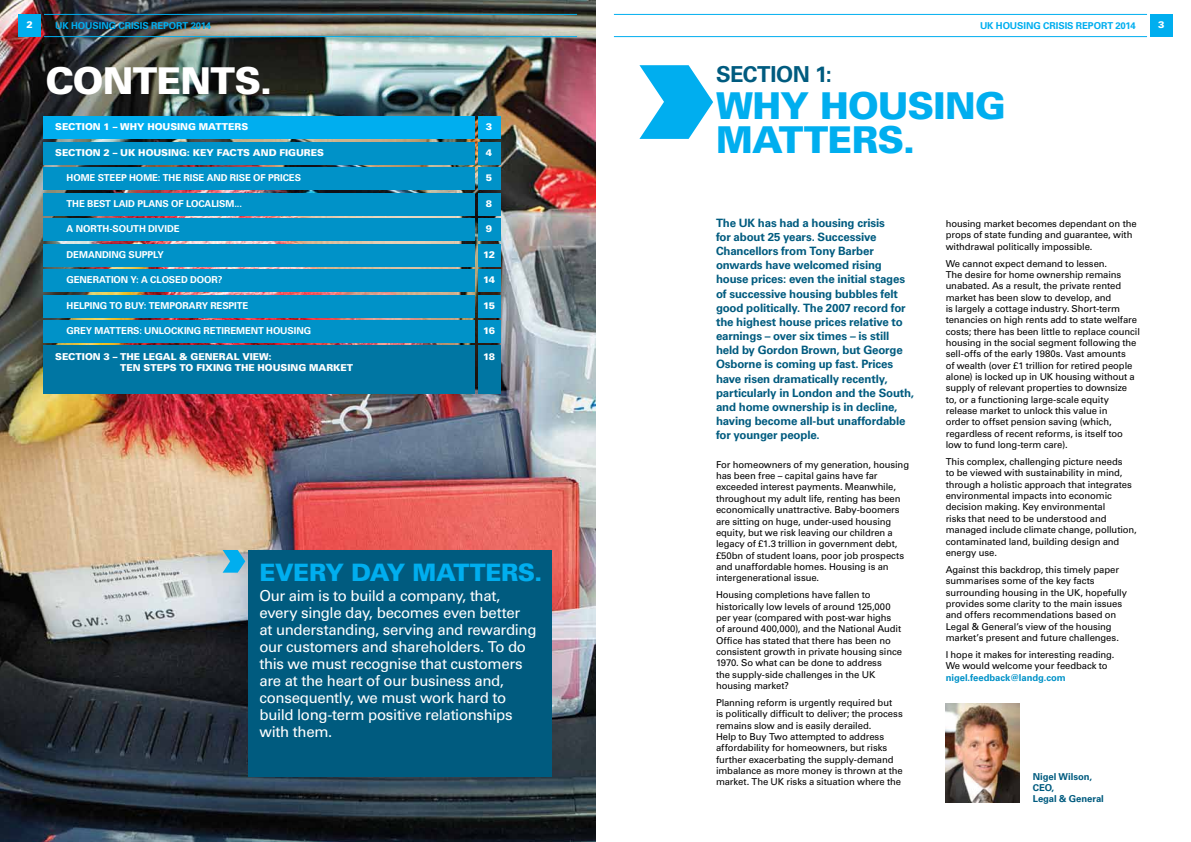
<style>
.page{position:relative;width:1191px;height:842px;background:#fff}
.page>*{position:absolute;margin:0;border:0;box-sizing:border-box;transform-origin:0 0}
.t1{font:900 37px/34px "Univers LT";letter-spacing:-.02em;color:#00aeef}
.t2{font:900 37px "Univers LT";color:#fff}
.t3{font:900 24px "Univers LT";letter-spacing:-.02em;color:#00aeef}
.t4{font:700 22px "Univers LT";color:#005b7f}
.t5{font:15px/17px "Univers LT";letter-spacing:-.025em;color:#fff}
.t6{font:700 11.5px/14.2px "Univers LT";letter-spacing:-.015em;color:#005b7f}
.t7{font:9.5px/11.3px "Univers LT";letter-spacing:-.01em;color:#000}
.t8{font:700 9.5px "Univers LT";letter-spacing:-.005em;color:#fff}
.t9{font:900 9.5px/11.3px "Univers LT";letter-spacing:-.005em;color:#fff}
.t10{font:700 9.5px "Univers LT";letter-spacing:-.01em;color:#00aeef}
.t11{font:700 9.5px/11.3px "Univers LT";letter-spacing:-.005em;color:#005b7f}
.t12{font:700 9.5px "Univers LT";letter-spacing:-.005em;color:#0092c8}
</style>
<div class="page">
<img style="left:0;top:0;width:595px;height:842px">
<div style="left:44px;top:116px;width:431px;height:23px;background:#00aeef"></div>
<div style="left:44px;top:142px;width:431px;height:22px;background:#0092c8"></div>
<div style="left:44px;top:167px;width:431px;height:23px;background:#0092c8"></div>
<div style="left:44px;top:193px;width:431px;height:22px;background:#0092c8"></div>
<div style="left:44px;top:218px;width:431px;height:23px;background:#0092c8"></div>
<div style="left:44px;top:244px;width:431px;height:22px;background:#0092c8"></div>
<div style="left:44px;top:269px;width:431px;height:23px;background:#0092c8"></div>
<div style="left:44px;top:295px;width:431px;height:22px;background:#0092c8"></div>
<div style="left:44px;top:320px;width:431px;height:23px;background:#0092c8"></div>
<div style="left:44px;top:346px;width:431px;height:48px;background:#0076a3"></div>
<div style="left:478px;top:116px;width:22px;height:23px;background:#00aeef"></div>
<div style="left:478px;top:142px;width:22px;height:22px;background:#0092c8"></div>
<div style="left:478px;top:167px;width:22px;height:23px;background:#0092c8"></div>
<div style="left:478px;top:193px;width:22px;height:22px;background:#0092c8"></div>
<div style="left:478px;top:218px;width:22px;height:23px;background:#0092c8"></div>
<div style="left:478px;top:244px;width:22px;height:22px;background:#0092c8"></div>
<div style="left:478px;top:269px;width:22px;height:23px;background:#0092c8"></div>
<div style="left:478px;top:295px;width:22px;height:22px;background:#0092c8"></div>
<div style="left:478px;top:320px;width:22px;height:23px;background:#0092c8"></div>
<div style="left:478px;top:346px;width:22px;height:48px;background:#0076a3"></div>
<svg style="left:639px;top:65px;width:74px;height:74px"></svg>
<img style="left:945px;top:703px;width:74px;height:99px">
<div style="left:248px;top:550px;width:303px;height:227px;background:#005b7f"></div>
<svg style="left:223px;top:550px;width:22px;height:23px"></svg>
<div style="left:1149px;top:14px;width:23px;height:23px;background:#00aeef"></div>
<div style="left:18px;top:14px;width:23px;height:23px;background:#00aeef"></div>
<hr style="left:614px;top:14px;width:533px;height:1px;background:#00aeef">
<hr style="left:44px;top:36px;width:533px;height:1px;background:#00aeef">
<hr style="left:44px;top:14px;width:533px;height:1px;background:#00aeef">
<hr style="left:614px;top:36px;width:533px;height:1px;background:#00aeef">
<p class="t9" style="left:27px;top:19px;width:8px">2</p>
<p class="t10" style="left:55px;top:20px;width:70px">UK HOUSING crisis</p>
<p class="t10" style="left:151px;top:20px;width:8px">report</p>
<p class="t10" style="left:191px;top:20px;width:22px">2014</p>
<p class="t10" style="left:980px;top:20px;width:70px">UK HOUSING crisis</p>
<p class="t10" style="left:1075px;top:20px;width:8px">report</p>
<p class="t10" style="left:1115px;top:20px;width:22px">2014</p>
<p class="t9" style="left:1158px;top:19px;width:8px">3</p>
<h1 class="t2" style="left:45px;top:57px;width:228px">CONTE NTS.</h1>
<p class="t9" style="left:55px;top:121px;width:15px">SECT</p>
<p class="t9" style="left:82px;top:121px;width:134px">ION 1 – WHY HOUSING MATTER</p>
<p class="t9" style="left:241px;top:121px;width:8px">S</p>
<p class="t9" style="left:55px;top:147px;width:15px">SECT</p>
<p class="t9" style="left:82px;top:147px;width:149px">ION 2 – UK HOUSING: KEY FACT</p>
<p class="t9" style="left:243px;top:147px;width:82px">S AND FIGURES</p>
<p class="t8" style="left:67px;top:172px;width:236px">HOME STEEP HOME: THE RISE AND RISE OF PRICES</p>
<p class="t8" style="left:67px;top:198px;width:177px">THE BEST LAID PLANS OF LOCALISM...</p>
<p class="t8" style="left:67px;top:223px;width:114px">A NORTH-SOUTH DIVIDE</p>
<p class="t8" style="left:67px;top:249px;width:99px">DEMANDING SUPPLY</p>
<p class="t8" style="left:67px;top:274px;width:157px">GENERATION Y: A CLOSED DOOR?</p>
<p class="t8" style="left:67px;top:300px;width:183px">HELPING TO BUY: TEMPORARY RESPITE</p>
<p class="t8" style="left:67px;top:326px;width:246px">GREY MATTERS: UNLOCKING RETIREMENT HOUSING</p>
<p class="t9" style="left:55px;top:351px;width:15px">SECT</p>
<p class="t9" style="left:120px;top:351px;width:153px;text-indent:-38px">ION 3 – THE LEGAL &amp; GENERAL VIEW:<br>TE N STEP</p>
<p class="t9" style="left:170px;top:362px;width:178px">S TO FIXING THE HOUSING MARKET</p>
<p class="t9" style="left:486px;top:121px;width:8px">3</p>
<p class="t9" style="left:486px;top:147px;width:8px">4</p>
<p class="t9" style="left:486px;top:172px;width:8px">5</p>
<p class="t9" style="left:486px;top:198px;width:8px">8</p>
<p class="t9" style="left:486px;top:223px;width:8px">9</p>
<p class="t9" style="left:483px;top:249px;width:14px">12</p>
<p class="t9" style="left:483px;top:274px;width:14px">14</p>
<p class="t9" style="left:483px;top:300px;width:14px">15</p>
<p class="t9" style="left:483px;top:325px;width:14px">16</p>
<p class="t9" style="left:483px;top:351px;width:14px">18</p>
<h2 class="t3" style="left:259px;top:557px;width:285px">EVERY DAY MATTERS.</h2>
<p class="t5" style="left:259px;top:587px;width:279px">Our aim is to build a company, that, every single day, becomes even better at understanding, serving and rewarding our customers and shareholders. To do this we must recognise that customers are at the heart of our business and, consequently, we must work hard to build long-term positive relationships with them.</p>
<h3 class="t4" style="left:716px;top:62px;width:28px">Section</h3>
<h3 class="t4" style="left:815px;top:62px;width:18px">1:</h3>
<h1 class="t1" style="left:716px;top:88px;width:201px">WHY HOUSING<br>MATTERS.</h1>
<p class="t6" style="left:716px;top:216px;width:200px">The UK has had a housing crisis<br>for about 25 years. Successive Chancellors from Tony Barber onwards have welcomed rising house prices: even the initial stages of successive housing bubbles felt good politically. The 2007 record for the highest house prices relative to earnings – over six times – is still held by Gordon Brown, but George Osborne is coming up fast. Prices have risen dramatically recently, particularly in London and the South, and home ownership is in decline, having become all-but unaffordable for younger people.</p>
<p class="t7" style="left:716px;top:459px;width:195px">For homeowners of my generation, housing has been free – capital gains have far exceeded interest payments. Meanwhile, throughout my adult life, renting has been economically unattractive. Baby-boomers are sitting on huge, under-used housing equity, but we risk leaving our children a legacy of £1.3 trillion in government debt, £50bn of student loans, poor job prospects and unaffordable homes. Housing is an intergenerational issue.</p>
<p class="t7" style="left:716px;top:589px;width:188px">Housing completions have fallen to historically low levels of around 125,000 per year (compared with post-war highs of around 400,000), and the National Audit Office has stated that there has been no consistent growth in private housing since 1970. So what can be done to address<br>the supply-side challenges in the UK housing market?</p>
<p class="t7" style="left:716px;top:697px;width:188px">Planning reform is urgently required but<br>is politically difficult to deliver; the process remains slow and is easily derailed.<br>Help to Buy Two attempted to address affordability for homeowners, but risks further exacerbating the supply-demand imbalance as more money is thrown at the market. The UK risks a situation where the</p>
<p class="t7" style="left:945px;top:218px;width:192px">housing market becomes dependant on the props of state funding and guarantee, with withdrawal politically impossible.</p>
<p class="t7" style="left:945px;top:258px;width:196px">We cannot expect demand to lessen.<br>The desire for home ownership remains unabated. As a result, the private rented market has been slow to develop, and<br>is largely a cottage industry. Short-term tenancies on high rents add to state welfare costs; there has been little to replace council housing in the social segment following the sell-offs of the early 1980s. Vast amounts<br>of wealth (over £1 trillion for retired people alone) is locked up in UK housing without a supply of relevant properties to downsize to, or a functioning large-scale equity release market to unlock this value in<br>order to offset pension saving (which, regardless of recent reforms, is itself too low to fund long-term care).</p>
<p class="t7" style="left:945px;top:456px;width:193px">This complex, challenging picture needs<br>to be viewed with sustainability in mind, through a holistic approach that integrates environmental impacts into economic decision making. Key environmental<br>risks that need to be understood and managed include climate change, pollution, contaminated land, building design and energy use.</p>
<p class="t7" style="left:945px;top:564px;width:183px">Against this backdrop, this timely paper summarises some of the key facts surrounding housing in the UK, hopefully provides some clarity to the main issues and offers recommendations based on Legal &amp; General’s view of the housing market’s present and future challenges.</p>
<p class="t7" style="left:945px;top:649px;width:170px">I hope it makes for interesting reading.<br>We would welcome your feedback to</p>
<p class="t12" style="left:945px;top:672px;width:122px">nigel.feedback@landg.com</p>
<p class="t11" style="left:1032px;top:771px;width:73px">Nigel Wilson,<br>CEO,<br>Legal &amp; General</p>
</div>
